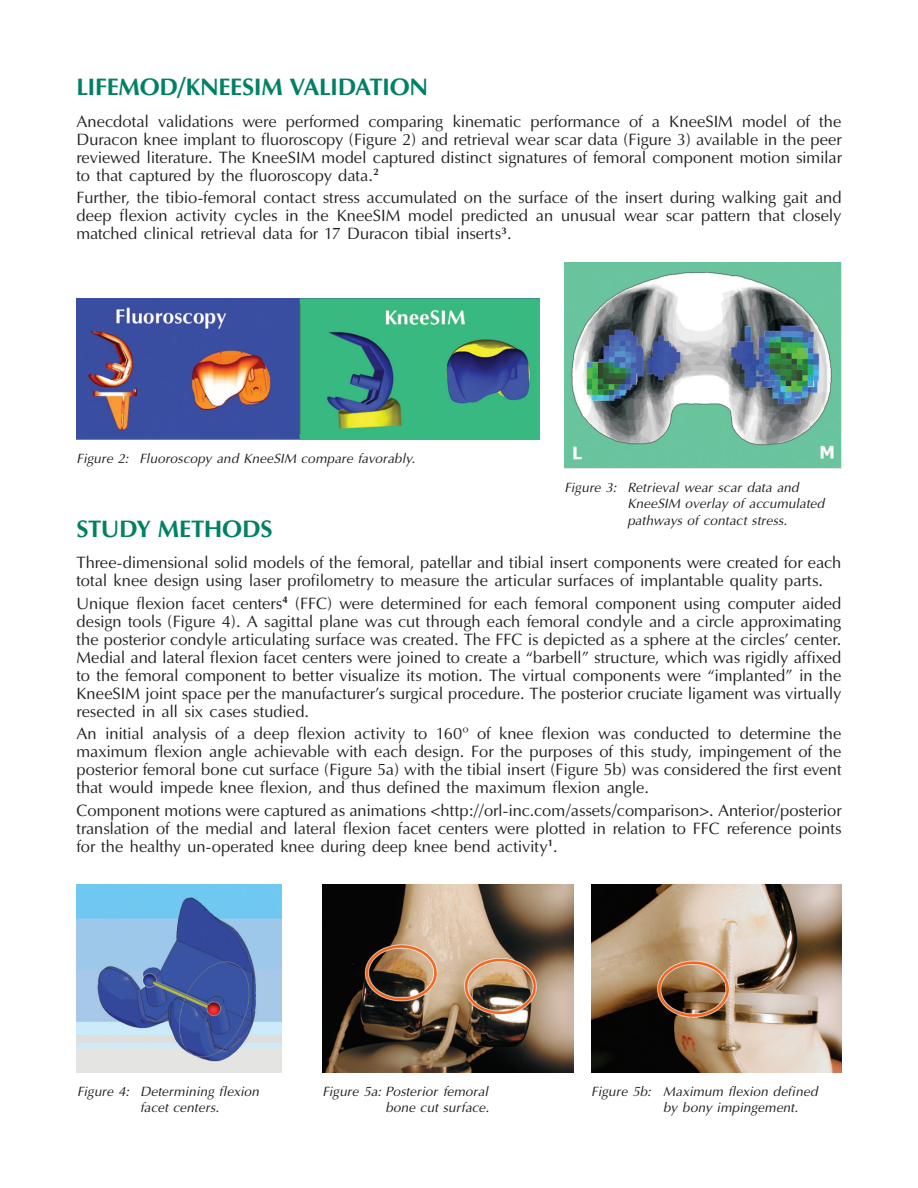
<style>
.page{position:relative;width:918px;height:1188px;background:#fff}
.page>*{position:absolute;margin:0;border:0;box-sizing:border-box;transform-origin:0 0}
.t1{font:700 24px "Ottawa";letter-spacing:-.015em;color:#008164}
.t2{font:16.5px/18px "Ottawa";letter-spacing:-.005em;color:#231f20;text-align:justify}
.t3{font:italic 13.5px/16.5px "Ottawa";letter-spacing:.005em;color:#231f20}
</style>
<div class="page">
<img style="left:76px;top:884px;width:205px;height:188px">
<img style="left:564px;top:262px;width:276px;height:206px">
<img style="left:322px;top:884px;width:251px;height:188px">
<img style="left:591px;top:884px;width:251px;height:188px">
<img style="left:76px;top:298px;width:463px;height:142px">
<h1 class="t1" style="left:76px;top:73px;width:353px">LIFEMOD/KNEESIM VALIDATION</h1>
<p class="t2" style="left:76px;top:114px;width:767px">Anecdotal validations were performed comparing kinematic performance of a KneeSIM model of the Duracon knee implant to fluoroscopy (Figure 2) and retrieval wear scar data (Figure 3) available in the peer reviewed literature. The KneeSIM model captured distinct signatures of femoral component motion similar to that captured by the fluoroscopy data.<sup>2</sup></p>
<p class="t2" style="left:76px;top:190px;width:767px">Further, the tibio-femoral contact stress accumulated on the surface of the insert during walking gait and deep flexion activity cycles in the KneeSIM model predicted an unusual wear scar pattern that closely matched clinical retrieval data for 17 Duracon tibial inserts<sup>3</sup>.</p>
<p class="t3" style="left:76px;top:452px;width:340px">Figure 2: Fluoroscopy and KneeSIM compare favorably.</p>
<p class="t3" style="left:627px;top:480px;width:199px;text-indent:-63px">Figure 3: Retrieval wear scar data and<br>KneeSIM overlay of accumulated pathways of contact stress.</p>
<h1 class="t1" style="left:76px;top:515px;width:197px">STUDY METHODS</h1>
<p class="t2" style="left:76px;top:556px;width:766px">Three-dimensional solid models of the femoral, patellar and tibial insert components were created for each total knee design using laser profilometry to measure the articular surfaces of implantable quality parts.</p>
<p class="t2" style="left:76px;top:596px;width:767px">Unique flexion facet centers<sup>4</sup> (FFC) were determined for each femoral component using computer aided design tools (Figure 4). A sagittal plane was cut through each femoral condyle and a circle approximating the posterior condyle articulating surface was created. The FFC is depicted as a sphere at the circles’ center.<br>Medial and lateral flexion facet centers were joined to create a “barbell” structure, which was rigidly affixed to the femoral component to better visualize its motion. The virtual components were “implanted” in the KneeSIM joint space per the manufacturer’s surgical procedure. The posterior cruciate ligament was virtually resected in all six cases studied.</p>
<p class="t2" style="left:76px;top:727px;width:767px">An initial analysis of a deep flexion activity to 160° of knee flexion was conducted to determine the maximum flexion angle achievable with each design. For the purposes of this study, impingement of the posterior femoral bone cut surface (Figure 5a) with the tibial insert (Figure 5b) was considered the first event that would impede knee flexion, and thus defined the maximum flexion angle.</p>
<p class="t2" style="left:76px;top:803px;width:766px">Component motions were captured as animations &lt;http://orl-inc.com/assets/comparison&gt;. Anterior/posterior translation of the medial and lateral flexion facet centers were plotted in relation to FFC reference points for the healthy un-operated knee during deep knee bend activity<sup>1</sup>.</p>
<p class="t3" style="left:140px;top:1084px;width:121px;text-indent:-63px">Figure 4: Determining flexion facet centers.</p>
<p class="t3" style="left:322px;top:1084px;width:168px;text-align:right">Figure 5a: Posterior femoral bone cut surface.</p>
<p class="t3" style="left:663px;top:1084px;width:156px;text-indent:-72px">Figure 5b: Maximum flexion defined by bony impingement.</p>
</div>
